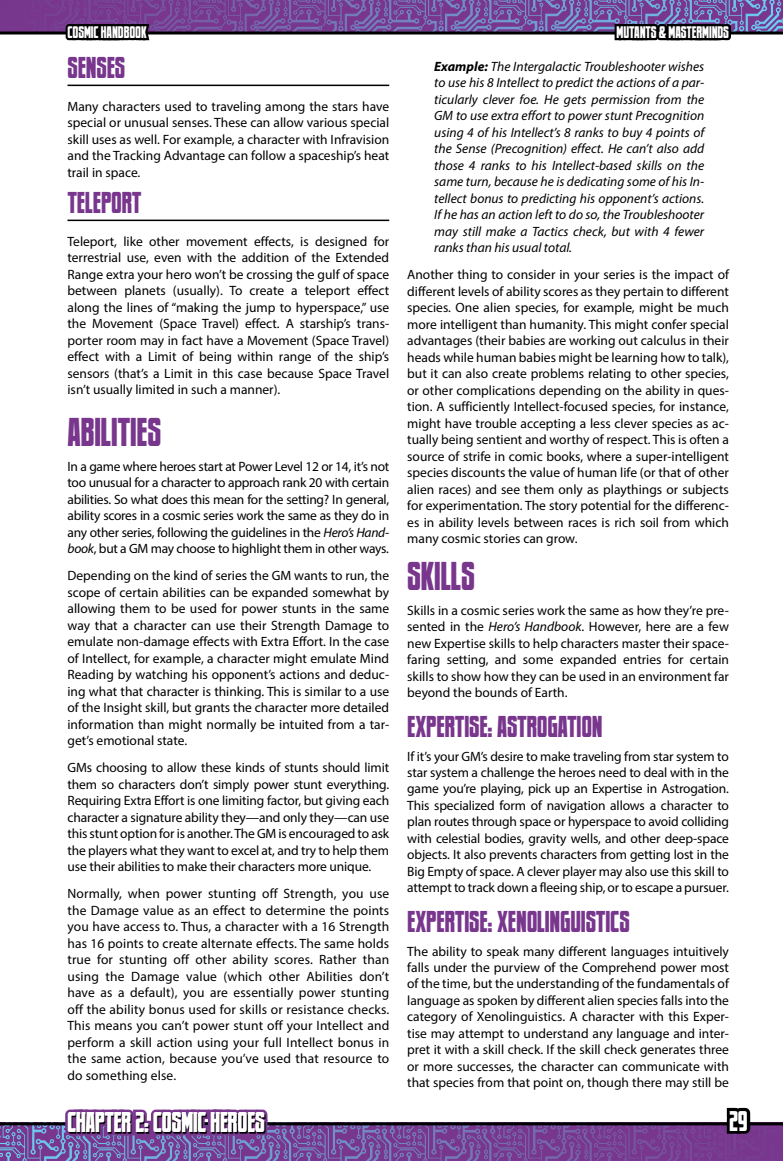
<style>
.page{position:relative;width:783px;height:1161px;background:#fff}
.page>*{position:absolute;margin:0;border:0;box-sizing:border-box;transform-origin:0 0}
.t1{font:36px "Newsflash BB";color:#78368d}
.t2{font:27px "Newsflash BB";color:#78368d}
.t3{font:25.5px "Newsflash BB";color:#fff}
.t4{font:15px "Newsflash BB";color:#fff}
.t5{font:13.5px/16.5px "Myriad Pro";color:#000;text-align:justify}
.t6{font:italic 13.5px/16.5px "Myriad Pro";color:#000;text-align:justify}
.s1{font-style:italic}
.s2{font-weight:700}
</style>
<div class="page">
<hr style="left:68px;top:85px;width:321px;height:1px;background:#000">
<hr style="left:68px;top:220px;width:321px;height:1px;background:#000">
<img style="left:1px;top:0;width:782px;height:32px">
<hr style="left:0;top:0;width:1px;height:32px;background:#78368d">
<hr style="left:0;top:32px;width:783px;height:2px;background:#000">
<img style="left:0;top:1125px;width:783px;height:36px">
<hr style="left:0;top:1122px;width:783px;height:3px;background:#000">
<svg style="left:62px;top:0;width:90px;height:41px;background:#4f2b5e"></svg>
<svg style="left:612px;top:0;width:123px;height:41px;background:#4c406c"></svg>
<svg style="left:722px;top:1107px;width:31px;height:30px"></svg>
<svg style="left:62px;top:1109px;width:211px;height:52px;background:#7a5aa4"></svg>
<svg style="left:69px;top:1114px;width:196px;height:20px;background:#2e1636"></svg>
<p class="t4" style="left:68px;top:25px;width:81px">COSMIC HANDBOOK</p>
<p class="t4" style="left:616px;top:25px;width:114px">MUTANTS &amp; MASTERMINDS</p>
<h2 class="t2" style="left:68px;top:55px;width:59px">SENSES</h2>
<p class="t5" style="left:68px;top:98px;width:323px">Many characters used to traveling among the stars have special or unusual senses. These can allow various special skill uses as well. For example, a character with Infravision and the Tracking Advantage can follow a spaceship’s heat trail in space.</p>
<h2 class="t2" style="left:68px;top:190px;width:75px">TELEPORT</h2>
<p class="t5" style="left:68px;top:233px;width:323px">Teleport, like other movement effects, is designed for terrestrial use, even with the addition of the Extended Range extra your hero won’t be crossing the gulf of space between planets (usually). To create a teleport effect along the lines of “making the jump to hyperspace,” use the Movement (Space Travel) effect. A starship’s trans&shy;porter room may in fact have a Movement (Space Travel) effect with a Limit of being within range of the ship’s sensors (that’s a Limit in this case because Space Travel isn’t usually limited in such a manner).</p>
<h1 class="t1" style="left:68px;top:415px;width:95px">ABILITIES</h1>
<p class="t5" style="left:68px;top:458px;width:323px">In a game where heroes start at Power Level 12 or 14, it’s not too unusual for a character to approach rank 20 with certain abilities. So what does this mean for the setting? In general, ability scores in a cosmic series work the same as they do in any other series, following the guidelines in the <span class="s1">Hero’s Hand&shy;book</span>, but a GM may choose to highlight them in other ways.</p>
<p class="t5" style="left:68px;top:567px;width:323px">Depending on the kind of series the GM wants to run, the scope of certain abilities can be expanded somewhat by allowing them to be used for power stunts in the same way that a character can use their Strength Damage to emulate non-damage effects with Extra Effort. In the case of Intellect, for example, a character might emulate Mind Reading by watching his opponent’s actions and deduc&shy;ing what that character is thinking. This is similar to a use of the Insight skill, but grants the character more detailed information than might normally be intuited from a tar&shy;get’s emotional state.</p>
<p class="t5" style="left:68px;top:759px;width:323px">GMs choosing to allow these kinds of stunts should limit them so characters don’t simply power stunt everything.<br>Requiring Extra Effort is one limiting factor, but giving each character a signature ability they—and only they—can use this stunt option for is another. The GM is encouraged to ask the players what they want to excel at, and try to help them use their abilities to make their characters more unique.</p>
<p class="t5" style="left:68px;top:885px;width:323px">Normally, when power stunting off Strength, you use the Damage value as an effect to determine the points you have access to. Thus, a character with a 16 Strength has 16 points to create alternate effects. The same holds true for stunting off other ability scores. Rather than using the Damage value (which other Abilities don’t have as a default), you are essentially power stunting off the ability bonus used for skills or resistance checks.<br>This means you can’t power stunt off your Intellect and perform a skill action using your full Intellect bonus in the same action, because you’ve used that resource to do something else.</p>
<p class="t6" style="left:434px;top:58px;width:272px"><span class="s2">Example:</span> The Intergalactic Troubleshooter wishes to use his 8 Intellect to predict the actions of a par&shy;ticularly clever foe. He gets permission from the GM to use extra effort to power stunt Precognition using 4 of his Intellect’s 8 ranks to buy 4 points of the Sense (Precognition) effect. He can’t also add those 4 ranks to his Intellect-based skills on the same turn, because he is dedicating some of his In&shy;tellect bonus to predicting his opponent’s actions.<br>If he has an action left to do so, the Troubleshooter may still make a Tactics check, but with 4 fewer ranks than his usual total.</p>
<p class="t5" style="left:407px;top:266px;width:323px">Another thing to consider in your series is the impact of different levels of ability scores as they pertain to different species. One alien species, for example, might be much more intelligent than humanity. This might confer special advantages (their babies are working out calculus in their heads while human babies might be learning how to talk), but it can also create problems relating to other species, or other complications depending on the ability in ques&shy;tion. A sufficiently Intellect-focused species, for instance, might have trouble accepting a less clever species as ac&shy;tually being sentient and worthy of respect. This is often a source of strife in comic books, where a super-intelligent species discounts the value of human life (or that of other alien races) and see them only as playthings or subjects for experimentation. The story potential for the differenc&shy;es in ability levels between races is rich soil from which many cosmic stories can grow.</p>
<h1 class="t1" style="left:407px;top:559px;width:69px">SKILLS</h1>
<p class="t5" style="left:407px;top:602px;width:323px">Skills in a cosmic series work the same as how they’re pre&shy;sented in the <span class="s1">Hero’s Handbook</span>. However, here are a few new Expertise skills to help characters master their space&shy;faring setting, and some expanded entries for certain skills to show how they can be used in an environment far beyond the bounds of Earth.</p>
<h2 class="t2" style="left:407px;top:714px;width:197px">EXPERTISE: ASTROGATION</h2>
<p class="t5" style="left:407px;top:748px;width:323px">If it’s your GM’s desire to make traveling from star system to star system a challenge the heroes need to deal with in the game you’re playing, pick up an Expertise in Astrogation.<br>This specialized form of navigation allows a character to plan routes through space or hyperspace to avoid colliding with celestial bodies, gravity wells, and other deep-space objects. It also prevents characters from getting lost in the Big Empty of space. A clever player may also use this skill to attempt to track down a fleeing ship, or to escape a pursuer.</p>
<h2 class="t2" style="left:407px;top:909px;width:224px">EXPERTISE: XENOLINGUISTICS</h2>
<p class="t5" style="left:407px;top:943px;width:323px">The ability to speak many different languages intuitively falls under the purview of the Comprehend power most of the time, but the understanding of the fundamentals of language as spoken by different alien species falls into the category of Xenolinguistics. A character with this Exper&shy;tise may attempt to understand any language and inter&shy;pret it with a skill check. If the skill check generates three or more successes, the character can communicate with that species from that point on, though there may still be</p>
<h3 class="t3" style="left:68px;top:1111px;width:199px">CHAPTER 2: COSMIC HEROES</h3>
<h3 class="t3" style="left:729px;top:1109px;width:20px">29</h3>
</div>
